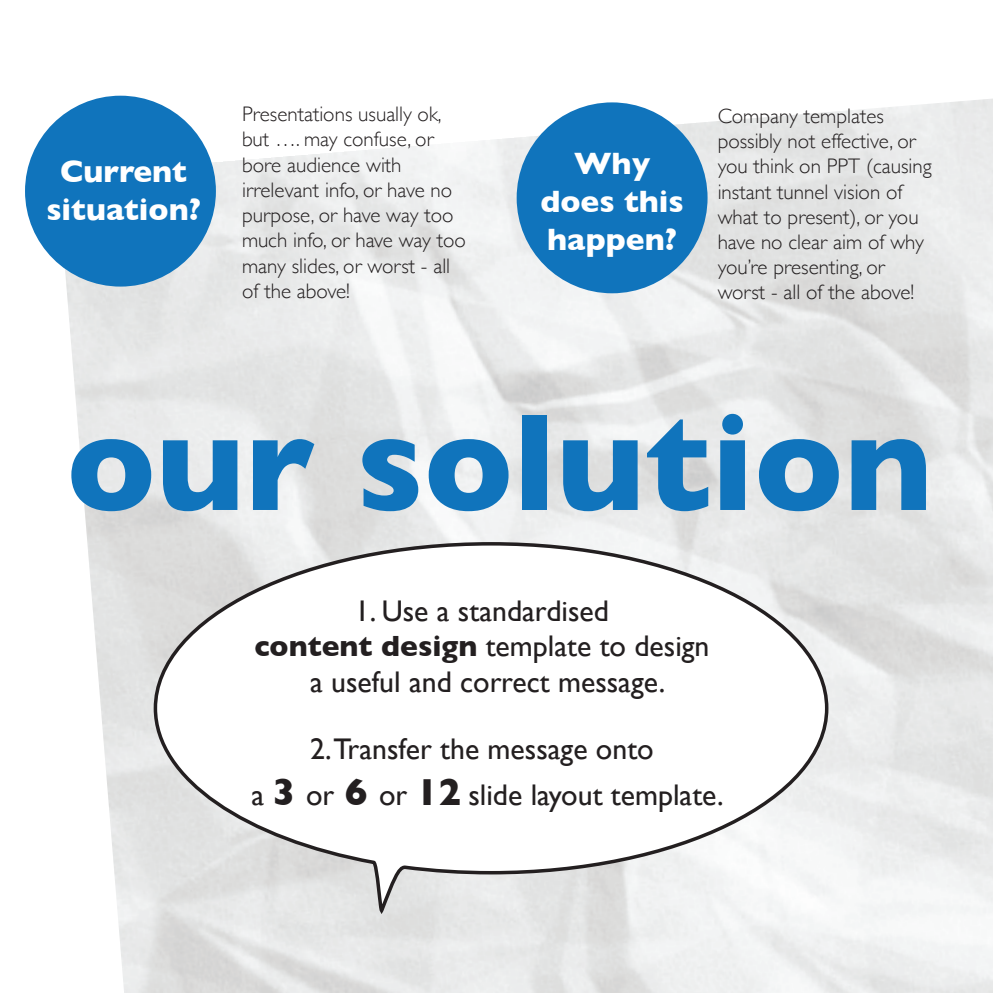
<style>
.page{position:relative;width:993px;height:993px;background:#fff}
.page>*{position:absolute;margin:0;border:0;box-sizing:border-box;transform-origin:0 0}
.t1{font:700 140px "Gill Sans";color:#1074bc}
.t2{font:700 31.5px/37.8px "Gill Sans";color:#fff;text-align:center}
.t3{font:29.75px/35.7px "Gill Sans";color:#231f20;text-align:center}
.t4{font:300 21px/25.2px "Gill Sans";color:#231f20}
.s1{font-weight:700}
.s2{font-weight:700;font-size:38.32px}
</style>
<div class="page">
<img style="left:57px;top:98px;width:935px;height:894px">
<div style="left:25px;top:96px;width:191px;height:190px;background:#1074bc;border-radius:50%"></div>
<div style="left:516px;top:102px;width:191px;height:191px;background:#1074bc;border-radius:50%"></div>
<svg style="left:152px;top:540px;width:677px;height:378px"></svg>
<h2 class="t2" style="left:46px;top:152px;width:156px">Current situation?</h2>
<p class="t4" style="left:242px;top:101px;width:225px">Presentations usually ok, but …. may confuse, or bore audience with irrelevant info, or have no purpose, or have way too much info, or have way too many slides, or worst - all of the above!</p>
<p class="t4" style="left:717px;top:102px;width:215px">Company templates possibly not effective, or you think on PPT (causing instant tunnel vision of what to present), or you have no clear aim of why you’re presenting, or worst - all of the above!</p>
<h2 class="t2" style="left:540px;top:144px;width:145px">Why does this happen?</h2>
<h1 class="t1" style="left:66px;top:351px;width:867px">our solution</h1>
<h3 class="t3" style="left:254px;top:592px;width:456px">1. Use a standardised<br><span class="s1">content design</span> template to design a useful and correct message.</h3>
<h3 class="t3" style="left:251px;top:725px;width:473px;line-height:46px">2.Transfer the message onto<br>a <span class="s2">3</span> or <span class="s2">6</span> or <span class="s2">12</span> slide layout template.</h3>
</div>
